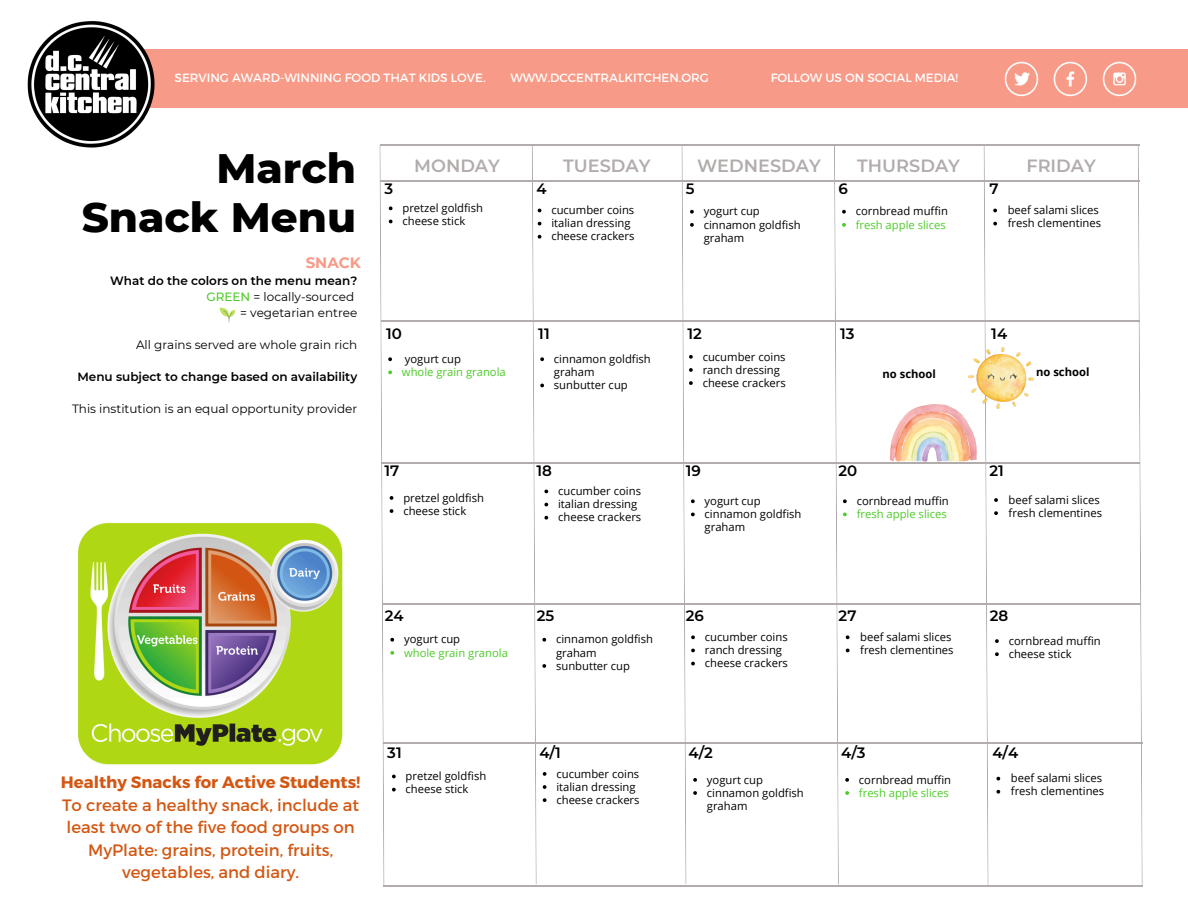
<style>
.page{position:relative;width:1188px;height:918px;background:#fff}
.page>*{position:absolute;margin:0;border:0;box-sizing:border-box;transform-origin:0 0}
.t1{font:800 42px/49.5px "Montserrat";color:#000;text-align:right}
.t2{font:600 17.7px "Montserrat";color:#b2acac}
.t3{font:16.5px/22.5px "Montserrat";color:#d35712;text-align:center}
.t4{font:600 15px "Montserrat";color:#000}
.t5{font:700 15px "Montserrat";color:#f79b88}
.t6{font:12px "Montserrat";color:#000}
.t7{font:12px "Montserrat";color:#fff}
.t8{font:600 12px "Montserrat";color:#000}
.t9{font:11.25px/13.2px "Open Sans";color:#000}
.t10{font:11.25px "Open Sans";color:#4dcb28}
.t11{font:700 11.25px "Open Sans";color:#000}
.s1{font-weight:500;color:#4dcb28}
.s2{font-weight:700}
</style>
<div class="page">
<div style="left:81px;top:49px;width:1107px;height:58px;background:#f79b88"></div>
<img style="left:27px;top:21px;width:131px;height:127px">
<hr style="left:380px;top:144px;width:759px;height:1px;background:#b2acac">
<hr style="left:380px;top:180px;width:759px;height:1px;background:#b2acac">
<hr style="left:381px;top:320px;width:759px;height:1px;background:#b2acac">
<hr style="left:381px;top:462px;width:759px;height:1px;background:#b2acac">
<hr style="left:382px;top:603px;width:758px;height:1px;background:#b2acac">
<hr style="left:383px;top:743px;width:759px;height:1px;background:#b2acac">
<hr style="left:383px;top:885px;width:759px;height:1px;background:#b2acac">
<svg style="left:1138px;top:144px;width:5px;height:742px"></svg>
<img style="left:1004px;top:61px;width:133px;height:36px">
<img style="left:77px;top:522px;width:266px;height:243px">
<svg style="left:219px;top:308px;width:16px;height:14px"></svg>
<img style="left:891px;top:404px;width:85px;height:58px">
<img style="left:969px;top:347px;width:65px;height:61px">
<svg style="left:379px;top:145px;width:17px;height:740px"></svg>
<svg style="left:681px;top:145px;width:16px;height:739px"></svg>
<svg style="left:984px;top:145px;width:16px;height:740px"></svg>
<svg style="left:834px;top:145px;width:16px;height:740px"></svg>
<svg style="left:532px;top:145px;width:16px;height:740px"></svg>
<p class="t7" style="left:175px;top:70px;width:313px">SERVING AWARD-WINNING FOOD THAT KIDS LOVE.</p>
<p class="t7" style="left:510px;top:70px;width:200px">WWW.DCCENTRALKITCHEN.ORG</p>
<p class="t7" style="left:771px;top:70px;width:189px">FOLLOW US ON SOCIAL MEDIA!</p>
<p class="t1" style="left:82px;top:143px;width:276px">March<br>Snack Menu</p>
<h2 class="t5" style="left:306px;top:253px;width:57px">SNACK</h2>
<p class="t8" style="left:110px;top:274px;width:249px">What do the colors on the menu mean?</p>
<h6 class="t6" style="left:207px;top:290px;width:149px"><span class="s1">GREEN</span> = locally-sourced</h6>
<p class="t6" style="left:240px;top:306px;width:119px">= vegetarian entree</p>
<h1 class="t6" style="left:136px;top:338px;width:223px">All grains served are whole grain rich</h1>
<p class="t8" style="left:77px;top:370px;width:281px">Menu subject to change based on availability</p>
<p class="t6" style="left:72px;top:402px;width:287px">This institution is an equal opportunity provider</p>
<p class="t2" style="left:414px;top:154px;width:87px">MONDAY</p>
<p class="t2" style="left:563px;top:154px;width:89px">TUESDAY</p>
<h2 class="t2" style="left:697px;top:154px;width:125px">WEDNESDAY</h2>
<h2 class="t2" style="left:857px;top:154px;width:104px">THURSDAY</h2>
<h2 class="t2" style="left:1026px;top:154px;width:71px">FRIDAY</h2>
<p class="t4" style="left:384px;top:180px;width:10px">3</p>
<p class="t4" style="left:537px;top:180px;width:12px">4</p>
<p class="t4" style="left:686px;top:180px;width:10px">5</p>
<p class="t4" style="left:838px;top:180px;width:11px">6</p>
<p class="t4" style="left:990px;top:180px;width:11px">7</p>
<p class="t9" style="left:402px;top:201px;width:82px">pretzel goldfish</p>
<p class="t9" style="left:402px;top:214px;width:64px">cheese stick</p>
<p class="t9" style="left:551px;top:203px;width:84px">cucumber coins</p>
<p class="t9" style="left:551px;top:216px;width:81px">italian dressing</p>
<p class="t9" style="left:551px;top:230px;width:85px">cheese crackers</p>
<p class="t9" style="left:704px;top:205px;width:58px">yogurt cup</p>
<p class="t9" style="left:704px;top:218px;width:98px">cinnamon goldfish graham</p>
<p class="t9" style="left:856px;top:205px;width:94px">cornbread muffin</p>
<p class="t10" style="left:856px;top:217px;width:92px">fresh apple slices</p>
<p class="t9" style="left:1008px;top:203px;width:93px">beef salami slices</p>
<p class="t9" style="left:1008px;top:216px;width:95px">fresh clementines</p>
<p class="t4" style="left:386px;top:324px;width:17px">10</p>
<p class="t4" style="left:538px;top:324px;width:13px">11</p>
<p class="t4" style="left:687px;top:324px;width:16px">12</p>
<p class="t4" style="left:840px;top:324px;width:16px">13</p>
<p class="t4" style="left:991px;top:324px;width:17px">14</p>
<p class="t9" style="left:405px;top:352px;width:58px">yogurt cup</p>
<p class="t10" style="left:402px;top:364px;width:105px">whole grain granola</p>
<p class="t9" style="left:554px;top:352px;width:98px">cinnamon goldfish graham</p>
<p class="t9" style="left:554px;top:378px;width:75px">sunbutter cup</p>
<p class="t9" style="left:703px;top:350px;width:84px">cucumber coins</p>
<p class="t9" style="left:703px;top:363px;width:79px">ranch dressing</p>
<p class="t9" style="left:703px;top:376px;width:85px">cheese crackers</p>
<p class="t11" style="left:883px;top:366px;width:55px">no school</p>
<p class="t11" style="left:1036px;top:364px;width:55px">no school</p>
<p class="t4" style="left:384px;top:461px;width:16px">17</p>
<p class="t4" style="left:537px;top:461px;width:17px">18</p>
<h4 class="t4" style="left:686px;top:461px;width:17px">19</h4>
<p class="t4" style="left:838px;top:461px;width:20px">20</p>
<p class="t4" style="left:990px;top:461px;width:16px">21</p>
<p class="t9" style="left:403px;top:491px;width:82px">pretzel goldfish</p>
<p class="t9" style="left:403px;top:504px;width:64px">cheese stick</p>
<p class="t9" style="left:558px;top:484px;width:84px">cucumber coins</p>
<p class="t9" style="left:558px;top:497px;width:81px">italian dressing</p>
<p class="t9" style="left:558px;top:510px;width:85px">cheese crackers</p>
<p class="t9" style="left:705px;top:494px;width:58px">yogurt cup</p>
<p class="t9" style="left:705px;top:507px;width:98px">cinnamon goldfish graham</p>
<p class="t9" style="left:857px;top:494px;width:94px">cornbread muffin</p>
<p class="t10" style="left:857px;top:506px;width:92px">fresh apple slices</p>
<p class="t9" style="left:1009px;top:493px;width:93px">beef salami slices</p>
<p class="t9" style="left:1009px;top:506px;width:95px">fresh clementines</p>
<p class="t4" style="left:385px;top:606px;width:20px">24</p>
<p class="t4" style="left:537px;top:606px;width:19px">25</p>
<p class="t4" style="left:686px;top:606px;width:20px">26</p>
<p class="t4" style="left:839px;top:606px;width:19px">27</p>
<p class="t4" style="left:990px;top:606px;width:20px">28</p>
<p class="t9" style="left:404px;top:633px;width:58px">yogurt cup</p>
<p class="t10" style="left:404px;top:645px;width:105px">whole grain granola</p>
<p class="t9" style="left:556px;top:633px;width:98px">cinnamon goldfish graham</p>
<p class="t9" style="left:556px;top:659px;width:75px">sunbutter cup</p>
<p class="t9" style="left:705px;top:630px;width:84px">cucumber coins</p>
<p class="t9" style="left:705px;top:643px;width:79px">ranch dressing</p>
<p class="t9" style="left:705px;top:656px;width:85px">cheese crackers</p>
<p class="t9" style="left:860px;top:630px;width:93px">beef salami slices</p>
<p class="t9" style="left:860px;top:643px;width:95px">fresh clementines</p>
<p class="t9" style="left:1009px;top:634px;width:94px">cornbread muffin</p>
<p class="t9" style="left:1009px;top:647px;width:64px">cheese stick</p>
<h2 class="t3" style="left:61px;top:770px;width:301px"><span class="s2">Healthy Snacks for Active Students!<br></span>To create a healthy snack, include at least two of the five food groups on MyPlate: grains, protein, fruits, vegetables, and diary.</h2>
<p class="t4" style="left:387px;top:743px;width:16px">31</p>
<p class="t4" style="left:539px;top:743px;width:23px">4/1</p>
<p class="t4" style="left:689px;top:743px;width:26px">4/2</p>
<p class="t4" style="left:841px;top:743px;width:26px">4/3</p>
<p class="t4" style="left:992px;top:743px;width:27px">4/4</p>
<p class="t9" style="left:406px;top:769px;width:82px">pretzel goldfish</p>
<p class="t9" style="left:406px;top:782px;width:64px">cheese stick</p>
<p class="t9" style="left:556px;top:767px;width:84px">cucumber coins</p>
<p class="t9" style="left:556px;top:780px;width:81px">italian dressing</p>
<p class="t9" style="left:556px;top:793px;width:85px">cheese crackers</p>
<p class="t9" style="left:707px;top:773px;width:58px">yogurt cup</p>
<p class="t9" style="left:707px;top:786px;width:98px">cinnamon goldfish graham</p>
<p class="t9" style="left:859px;top:773px;width:94px">cornbread muffin</p>
<p class="t10" style="left:859px;top:785px;width:92px">fresh apple slices</p>
<p class="t9" style="left:1011px;top:771px;width:93px">beef salami slices</p>
<p class="t9" style="left:1011px;top:785px;width:95px">fresh clementines</p>
</div>
